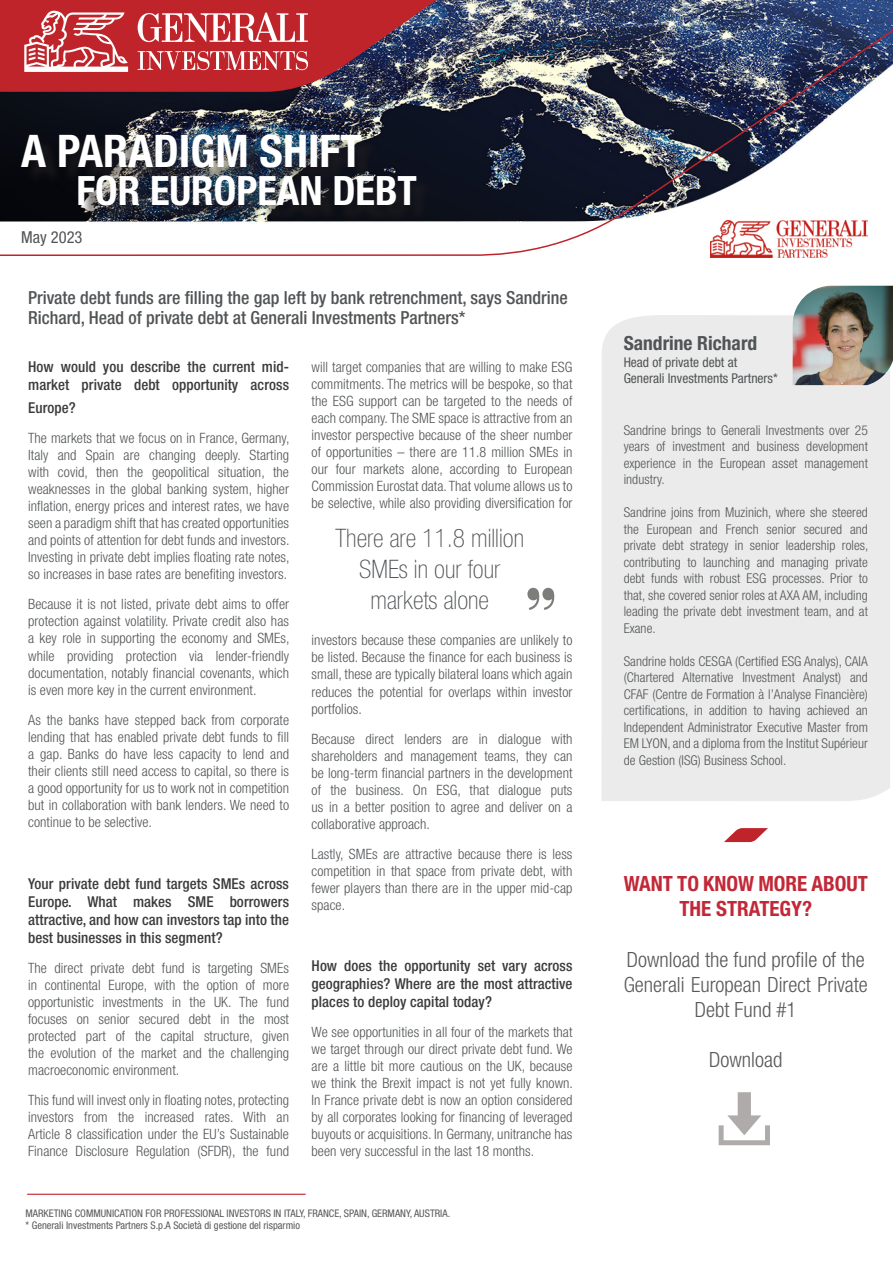
<style>
.page{position:relative;width:893px;height:1263px;background:#fff}
.page>*{position:absolute;margin:0;border:0;box-sizing:border-box;transform-origin:0 0}
.t1{font:700 condensed 45px "Helvetica Neue LT Std";color:#fff}
.t2{font:700 condensed 40.5px "Helvetica Neue LT Std";color:#fff}
.t3{font:100 condensed 25.5px/30.6px "Helvetica Neue LT Std";color:#515456;text-align:center}
.t4{font:300 condensed 21px/25.2px "Helvetica Neue LT Std";color:#595959;text-align:center}
.t5{font:700 condensed 21px/25.2px "Helvetica Neue LT Std";color:#c22938;text-align:center}
.t6{font:700 condensed 19.5px "Helvetica Neue LT Std";color:#515456}
.t7{font:500 condensed 18px/19.5px "Helvetica Neue LT Std";color:#515456}
.t8{font:condensed 16.5px "Helvetica Neue LT Std";color:#515456}
.t9{font:500 condensed 15px/18px "Helvetica Neue LT Std";letter-spacing:.005em;color:#3b3b3b;text-align:justify}
.t10{font:300 condensed 14.25px/17.1px "Helvetica Neue LT Std";letter-spacing:.005em;color:#515456;text-align:justify}
.t11{font:300 condensed 13.5px/16.5px "Helvetica Neue LT Std";letter-spacing:.005em;color:#515456;text-align:justify}
.t12{font:condensed 13.5px/16.5px "Helvetica Neue LT Std";color:#515456}
.t13{font:condensed 10.5px "Helvetica Neue LT Std";color:#595959}
</style>
<div class="page">
<div style="left:601px;top:315px;width:289px;height:486px;background:#ebebeb"></div>
<img style="left:436px;top:0;width:457px;height:22px">
<svg style="left:724px;top:828px;width:44px;height:14px"></svg>
<img style="left:793px;top:286px;width:100px;height:99px">
<svg style="left:527px;top:587px;width:27px;height:23px"></svg>
<svg style="left:719px;top:1092px;width:51px;height:53px"></svg>
<img style="left:0;top:22px;width:893px;height:235px">
<hr style="left:27px;top:1194px;width:279px;height:1px;background:#bf242b">
<img style="left:711px;top:221px;width:157px;height:37px">
<svg style="left:0;top:0;width:436px;height:92px;background:#b3444e"></svg>
<p class="t1" style="left:21px;top:124px;width:342px">A PARADIGM SHIFT</p>
<p class="t2" style="left:77px;top:166px;width:342px">FOR EUROPEAN DEBT</p>
<p class="t8" style="left:21px;top:227px;width:63px">May 2023</p>
<p class="t7" style="left:28px;top:288px;width:541px">Private debt funds are filling the gap left by bank retrenchment, says Sandrine<br>Richard, Head of private debt at Generali Investments Partners*</p>
<p class="t9" style="left:28px;top:358px;width:262px">How would you describe the current mid&shy;market private debt opportunity across</p>
<p class="t9" style="left:28px;top:398px;width:49px">Europe?</p>
<p class="t10" style="left:28px;top:429px;width:263px">The markets that we focus on in France, Germany, Italy and Spain are changing deeply. Starting with covid, then the geopolitical situation, the weaknesses in the global banking system, higher inflation, energy prices and interest rates, we have seen a paradigm shift that has created opportunities and points of attention for debt funds and investors.<br>Investing in private debt implies floating rate notes, so increases in base rates are benefiting investors.</p>
<p class="t10" style="left:28px;top:595px;width:263px">Because it is not listed, private debt aims to offer protection against volatility. Private credit also has a key role in supporting the economy and SMEs, while providing protection via lender-friendly documentation, notably financial covenants, which is even more key in the current environment.</p>
<p class="t10" style="left:28px;top:711px;width:262px">As the banks have stepped back from corporate lending that has enabled private debt funds to fill a gap. Banks do have less capacity to lend and their clients still need access to capital, so there is a good opportunity for us to work not in competition but in collaboration with bank lenders. We need to continue to be selective.</p>
<p class="t9" style="left:28px;top:874px;width:262px">Your private debt fund targets SMEs across Europe. What makes SME borrowers attractive, and how can investors tap into the best businesses in this segment?</p>
<p class="t10" style="left:28px;top:959px;width:262px">The direct private debt fund is targeting SMEs in continental Europe, with the option of more opportunistic investments in the UK. The fund focuses on senior secured debt in the most protected part of the capital structure, given the evolution of the market and the challenging macroeconomic environment.</p>
<p class="t10" style="left:28px;top:1091px;width:262px">This fund will invest only in floating notes, protecting investors from the increased rates. With an Article 8 classification under the EU’s Sustainable Finance Disclosure Regulation (SFDR), the fund</p>
<p class="t10" style="left:312px;top:358px;width:262px">will target companies that are willing to make ESG commitments. The metrics will be bespoke, so that the ESG support can be targeted to the needs of each company. The SME space is attractive from an investor perspective because of the sheer number of opportunities – there are 11.8 million SMEs in our four markets alone, according to European Commission Eurostat data. That volume allows us to be selective, while also providing diversification for</p>
<p class="t3" style="left:335px;top:523px;width:190px">There are 11.8 million<br>SMEs in our four markets alone</p>
<p class="t10" style="left:312px;top:631px;width:262px">investors because these companies are unlikely to be listed. Because the finance for each business is small, these are typically bilateral loans which again reduces the potential for overlaps within investor portfolios.</p>
<p class="t10" style="left:312px;top:730px;width:262px">Because direct lenders are in dialogue with shareholders and management teams, they can be long-term financial partners in the development of the business. On ESG, that dialogue puts us in a better position to agree and deliver on a collaborative approach.</p>
<p class="t10" style="left:312px;top:845px;width:262px">Lastly, SMEs are attractive because there is less competition in that space from private debt, with fewer players than there are in the upper mid-cap space.</p>
<p class="t9" style="left:312px;top:956px;width:262px">How does the opportunity set vary across geographies? Where are the most attractive places to deploy capital today?</p>
<p class="t10" style="left:312px;top:1023px;width:263px">We see opportunities in all four of the markets that we target through our direct private debt fund. We are a little bit more cautious on the UK, because we think the Brexit impact is not yet fully known.<br>In France private debt is now an option considered by all corporates looking for financing of leveraged buyouts or acquisitions. In Germany, unitranche has been very successful in the last 18 months.</p>
<p class="t13" style="left:26px;top:1207px;width:426px">MARKETING COMMUNICATION FOR PROFESSIONAL INVESTORS IN ITALY, FRANCE, SPAIN, GERMANY, AUSTRIA.</p>
<p class="t13" style="left:26px;top:1219px;width:276px">* Generali Investments Partners S.p.A Società di gestione del risparmio</p>
<p class="t6" style="left:624px;top:331px;width:135px">Sandrine Richard</p>
<p class="t12" style="left:624px;top:353px;width:156px">Head of private debt at<br>Generali Investments Partners*</p>
<p class="t11" style="left:624px;top:422px;width:246px">Sandrine brings to Generali Investments over 25 years of investment and business development experience in the European asset management industry.</p>
<p class="t11" style="left:624px;top:504px;width:246px">Sandrine joins from Muzinich, where she steered the European and French senior secured and private debt strategy in senior leadership roles, contributing to launching and managing private debt funds with robust ESG processes. Prior to that, she covered senior roles at AXA AM, including leading the private debt investment team, and at Exane.</p>
<p class="t11" style="left:624px;top:653px;width:246px">Sandrine holds CESGA (Certified ESG Analys), CAIA (Chartered Alternative Investment Analyst) and CFAF (Centre de Formation à l’Analyse Financière) certifications, in addition to having achieved an Independent Administrator Executive Master from EM LYON, and a diploma from the Institut Supérieur de Gestion (ISG) Business School.</p>
<p class="t5" style="left:624px;top:871px;width:246px">WANT TO KNOW MORE ABOUT<br>THE STRATEGY?</p>
<p class="t4" style="left:627px;top:946px;width:239px">Download the fund profile of the</p>
<p class="t4" style="left:624px;top:972px;width:246px">Generali European Direct Private<br>Debt Fund #1</p>
<p class="t4" style="left:709px;top:1047px;width:75px">Download</p>
</div>
